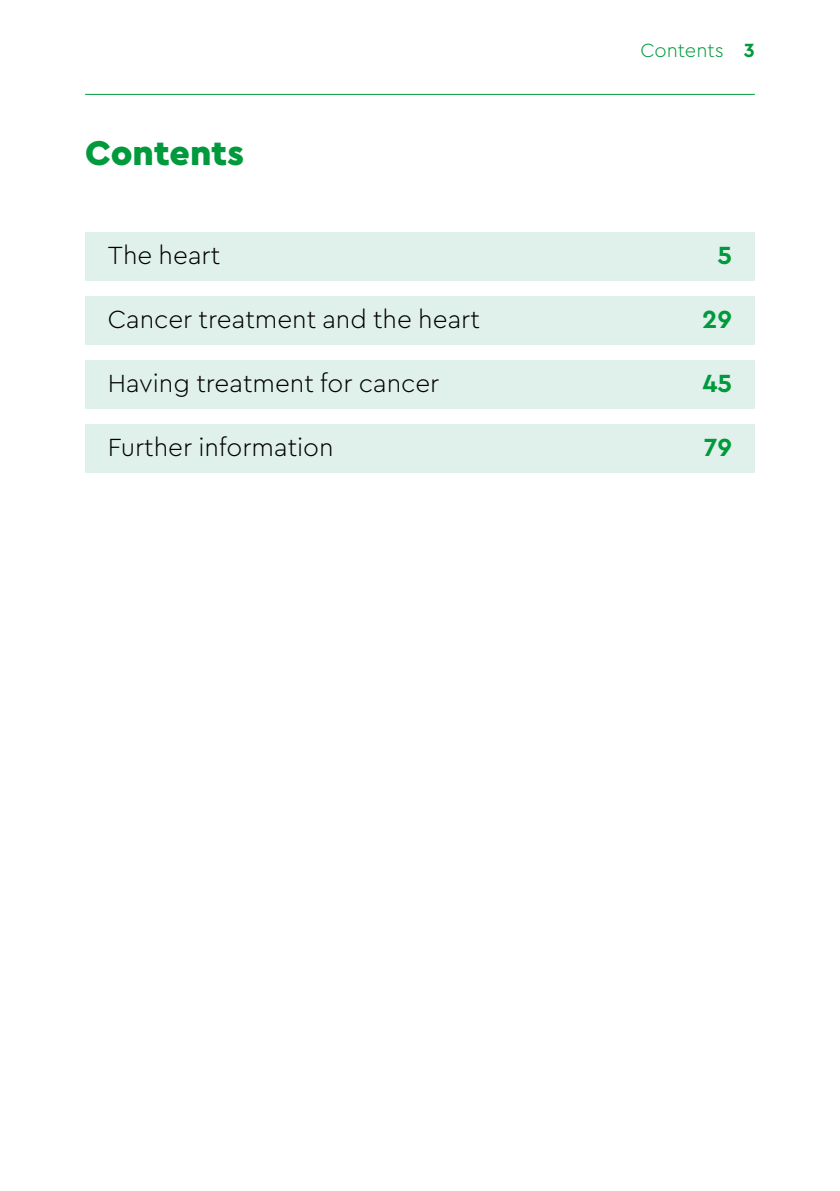
<style>
.page{position:relative;width:840px;height:1191px;background:#fff}
.page>*{position:absolute;margin:0;border:0;box-sizing:border-box;transform-origin:0 0}
.t1{font:900 36px "Cera Pro Macmillan";letter-spacing:-.005em;color:#009a3d}
.t2{font:300 26px "Cera Pro Macmillan";color:#000}
.t3{font:700 26px "Cera Pro Macmillan";color:#009a3d}
.t4{font:300 20px "Cera Pro Macmillan";letter-spacing:-.005em;color:#009a3d}
.s1{font-weight:700}
</style>
<div class="page">
<div style="left:85px;top:424px;width:669px;height:48px;background:#e0f0eb"></div>
<div style="left:85px;top:360px;width:669px;height:48px;background:#e0f0eb"></div>
<div style="left:85px;top:296px;width:669px;height:48px;background:#e0f0eb"></div>
<div style="left:85px;top:232px;width:669px;height:48px;background:#e0f0eb"></div>
<hr style="left:85px;top:94px;width:669px;height:1px;background:#009a3d">
<p class="t1" style="left:85px;top:124px;width:160px">Contents</p>
<p class="t2" style="left:108px;top:236px;width:114px">The heart</p>
<p class="t4" style="left:640px;top:35px;width:116px">Contents <span class="s1">3</span></p>
<p class="t3" style="left:717px;top:235px;width:16px">5</p>
<p class="t2" style="left:108px;top:300px;width:373px">Cancer treatment and the heart</p>
<p class="t3" style="left:702px;top:299px;width:31px">29</p>
<p class="t2" style="left:108px;top:364px;width:333px">Having treatment for cancer</p>
<p class="t3" style="left:702px;top:363px;width:31px">45</p>
<p class="t2" style="left:108px;top:428px;width:227px">Further information</p>
<p class="t3" style="left:703px;top:427px;width:30px">79</p>
</div>
